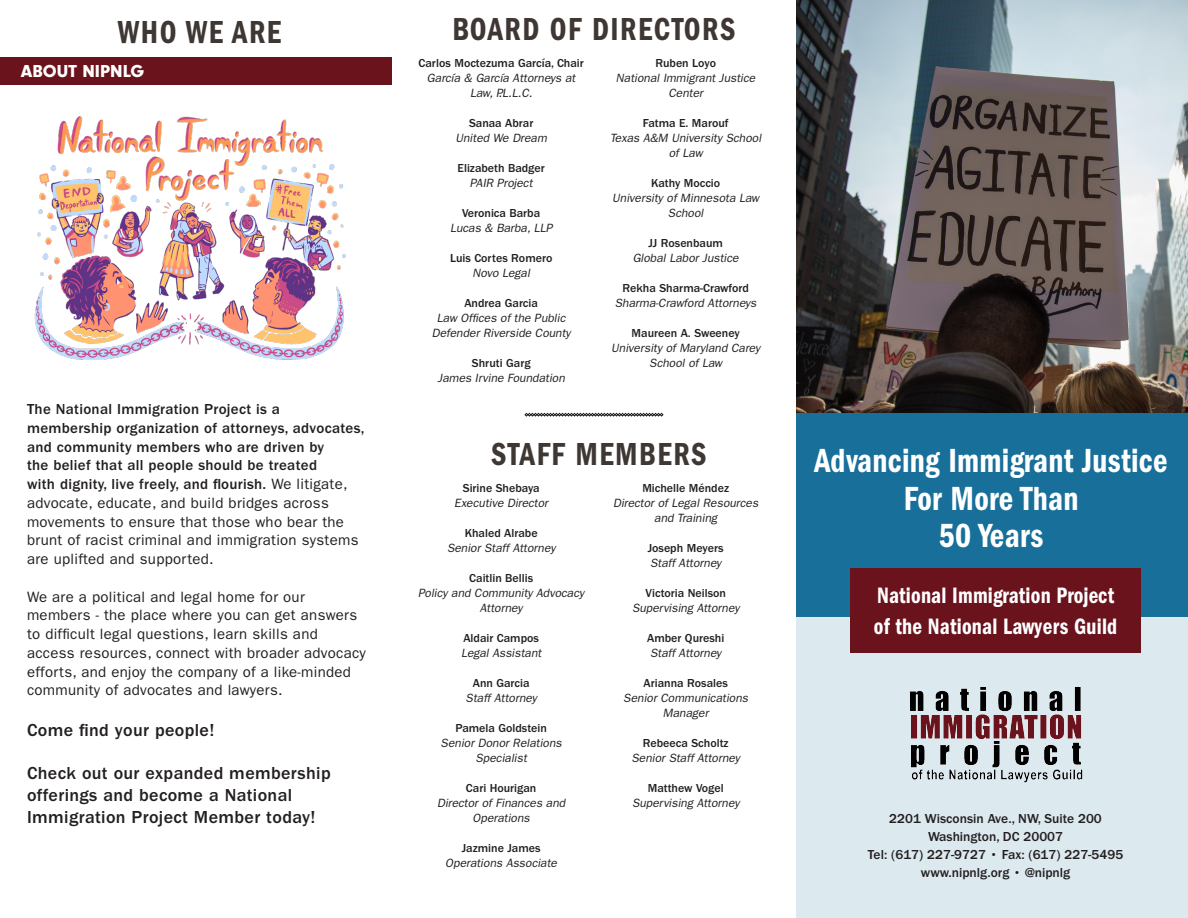
<style>
.page{position:relative;width:1188px;height:918px;background:#fff}
.page>*{position:absolute;margin:0;border:0;box-sizing:border-box;transform-origin:0 0}
.t1{font:34.65px "Franklin Gothic LT Pro Cn Dm";letter-spacing:.01em;color:#fff;scale:.91 1}
.t2{font:33px "ITC Franklin Gothic Std Dm Cd";letter-spacing:.05em;color:#3e3734;scale:.91 1}
.t3{font:23.1px "Franklin Gothic LT Pro Cn Dm";letter-spacing:.01em;color:#fff;scale:.91 1}
.t4{font:500 18px/21.8px "ITC Franklin Gothic Std";letter-spacing:.02em;color:#231f20}
.t5{font:900 18px "Neuzeit Gro";color:#fff}
.t6{font:500 15px/18.8px "ITC Franklin Gothic Std";letter-spacing:.02em;color:#231f20}
.t7{font:15px/18.8px "ITC Franklin Gothic Std";letter-spacing:.02em;color:#231f20}
.t8{font:500 13.5px "ITC Franklin Gothic Std";color:#231f20}
.t9{font:italic 12px/15px "ITC Franklin Gothic Std";color:#231f20;text-align:center}
.t10{font:500 12px "ITC Franklin Gothic Std";color:#231f20}
.s1{font-weight:400}
</style>
<div class="page">
<img style="left:797px;top:0;width:391px;height:414px">
<div style="left:797px;top:617px;width:391px;height:301px;background:#dce9ef"></div>
<img style="left:910px;top:687px;width:173px;height:96px">
<div style="left:796px;top:414px;width:392px;height:203px;background:#186f9a"></div>
<div style="left:850px;top:568px;width:291px;height:85px;background:#6a131d"></div>
<svg style="left:525px;top:413px;width:138px;height:3px"></svg>
<img style="left:34px;top:116px;width:312px;height:244px">
<div style="left:0;top:57px;width:392px;height:27px;background:#6a131d"></div>
<p class="t2" style="left:118px;top:13px;width:181px">WHO WE ARE</p>
<p class="t5" style="left:21px;top:60px;width:125px">ABOUT NIPNLG</p>
<p class="t6" style="left:27px;top:400px;width:339px">The National Immigration Project is a membership organization of attorneys, advocates, and community members who are driven by<br>the belief that all people should be treated<br>with dignity, live freely, and flourish. <span class="s1">We litigate, advocate, educate, and build bridges across movements to ensure that those who bear the brunt of racist criminal and immigration systems are uplifted and supported.</span></p>
<p class="t7" style="left:27px;top:587px;width:340px">We are a political and legal home for our members - the place where you can get answers to difficult legal questions, learn skills and access resources, connect with broader advocacy efforts, and enjoy the company of a like-minded community of advocates and lawyers.</p>
<p class="t4" style="left:27px;top:719px;width:189px">Come find your people!</p>
<p class="t4" style="left:27px;top:763px;width:305px">Check out our expanded membership offerings and become a National<br>Immigration Project Member today!</p>
<p class="t2" style="left:453px;top:10px;width:312px">BOARD OF DIRECTORS</p>
<p class="t10" style="left:419px;top:56px;width:167px">Carlos Moctezuma García, Chair</p>
<p class="t9" style="left:427px;top:71px;width:152px">García &amp; García Attorneys at<br>Law,P.L.L.C.</p>
<p class="t10" style="left:469px;top:116px;width:66px">Sanaa Abrar</p>
<p class="t9" style="left:455px;top:131px;width:95px">United We Dream</p>
<p class="t10" style="left:458px;top:161px;width:89px">Elizabeth Badger</p>
<p class="t9" style="left:470px;top:176px;width:67px">PAIR Project</p>
<p class="t10" style="left:462px;top:206px;width:80px">Veronica Barba</p>
<p class="t9" style="left:450px;top:221px;width:106px">Lucas &amp; Barba,LLP</p>
<p class="t10" style="left:450px;top:251px;width:104px">Luis Cortes Romero</p>
<p class="t9" style="left:473px;top:266px;width:61px">Novo Legal</p>
<p class="t10" style="left:464px;top:296px;width:75px">Andrea Garcia</p>
<p class="t9" style="left:432px;top:311px;width:143px">Law Offices of the Public<br>Defender Riverside County</p>
<p class="t10" style="left:472px;top:356px;width:60px">Shruti Garg</p>
<p class="t9" style="left:438px;top:371px;width:131px">James Irvine Foundation</p>
<p class="t10" style="left:655px;top:56px;width:62px">Ruben Loyo</p>
<p class="t9" style="left:616px;top:71px;width:143px">National Immigrant Justice<br>Center</p>
<p class="t10" style="left:643px;top:116px;width:87px">Fatma E. Marouf</p>
<p class="t9" style="left:610px;top:131px;width:155px">Texas A&amp;M University School of Law</p>
<p class="t10" style="left:651px;top:176px;width:71px">Kathy Moccio</p>
<p class="t9" style="left:612px;top:191px;width:151px">University of Minnesota Law<br>School</p>
<p class="t10" style="left:648px;top:236px;width:76px">JJ Rosenbaum</p>
<p class="t9" style="left:633px;top:251px;width:110px">Global Labor Justice</p>
<p class="t10" style="left:622px;top:281px;width:128px">Rekha Sharma-Crawford</p>
<p class="t9" style="left:615px;top:296px;width:146px">Sharma-Crawford Attorneys</p>
<p class="t10" style="left:632px;top:326px;width:110px">Maureen A. Sweeney</p>
<p class="t9" style="left:611px;top:341px;width:153px">University of Maryland Carey<br>School of Law</p>
<p class="t2" style="left:491px;top:436px;width:238px">STAFF MEMBERS</p>
<p class="t10" style="left:463px;top:482px;width:78px">Sirine Shebaya</p>
<p class="t9" style="left:454px;top:496px;width:98px">Executive Director</p>
<p class="t10" style="left:465px;top:527px;width:74px">Khaled Alrabe</p>
<p class="t9" style="left:447px;top:541px;width:112px">Senior Staff Attorney</p>
<p class="t10" style="left:469px;top:572px;width:65px">Caitlin Bellis</p>
<p class="t9" style="left:418px;top:586px;width:170px">Policy and Community Advocacy<br>Attorney</p>
<p class="t10" style="left:463px;top:632px;width:77px">Aldair Campos</p>
<p class="t9" style="left:461px;top:646px;width:84px">Legal Assistant</p>
<p class="t10" style="left:473px;top:677px;width:58px">Ann Garcia</p>
<p class="t9" style="left:466px;top:691px;width:75px">Staff Attorney</p>
<p class="t10" style="left:455px;top:722px;width:93px">Pamela Goldstein</p>
<p class="t9" style="left:441px;top:736px;width:125px">Senior Donor Relations<br>Specialist</p>
<p class="t10" style="left:466px;top:782px;width:72px">Cari Hourigan</p>
<p class="t9" style="left:437px;top:796px;width:132px">Director of Finances and<br>Operations</p>
<p class="t10" style="left:462px;top:842px;width:80px">Jazmine James</p>
<p class="t9" style="left:445px;top:856px;width:116px">Operations Associate</p>
<p class="t10" style="left:642px;top:482px;width:88px">Michelle Méndez</p>
<p class="t9" style="left:613px;top:496px;width:149px">Director of Legal Resources and Training</p>
<p class="t10" style="left:648px;top:542px;width:77px">Joseph Meyers</p>
<p class="t9" style="left:650px;top:556px;width:75px">Staff Attorney</p>
<p class="t10" style="left:645px;top:587px;width:82px">Victoria Neilson</p>
<p class="t9" style="left:632px;top:601px;width:111px">Supervising Attorney</p>
<p class="t10" style="left:647px;top:632px;width:79px">Amber Qureshi</p>
<p class="t9" style="left:650px;top:646px;width:75px">Staff Attorney</p>
<p class="t10" style="left:644px;top:677px;width:86px">Arianna Rosales</p>
<p class="t9" style="left:623px;top:691px;width:129px">Senior Communications<br>Manager</p>
<p class="t10" style="left:643px;top:737px;width:87px">Rebeeca Scholtz</p>
<p class="t9" style="left:632px;top:751px;width:112px">Senior Staff Attorney</p>
<p class="t10" style="left:648px;top:782px;width:77px">Matthew Vogel</p>
<p class="t9" style="left:632px;top:796px;width:111px">Supervising Attorney</p>
<p class="t1" style="left:815px;top:441px;width:390px">Advancing Immigrant Justice</p>
<p class="t1" style="left:904px;top:479px;width:194px">For More Than</p>
<p class="t1" style="left:939px;top:516px;width:117px">50 Years</p>
<p class="t3" style="left:877px;top:582px;width:262px">National Immigration Project</p>
<p class="t3" style="left:874px;top:614px;width:269px">of the National Lawyers Guild</p>
<p class="t8" style="left:889px;top:811px;width:214px">2201 Wisconsin Ave., NW, Suite 200</p>
<p class="t8" style="left:928px;top:829px;width:137px">Washington, DC 20007</p>
<p class="t8" style="left:868px;top:847px;width:257px">Tel: (617) 227-9727 • Fax: (617) 227-5495</p>
<p class="t8" style="left:921px;top:865px;width:151px">www.nipnlg.org • @nipnlg</p>
</div>
